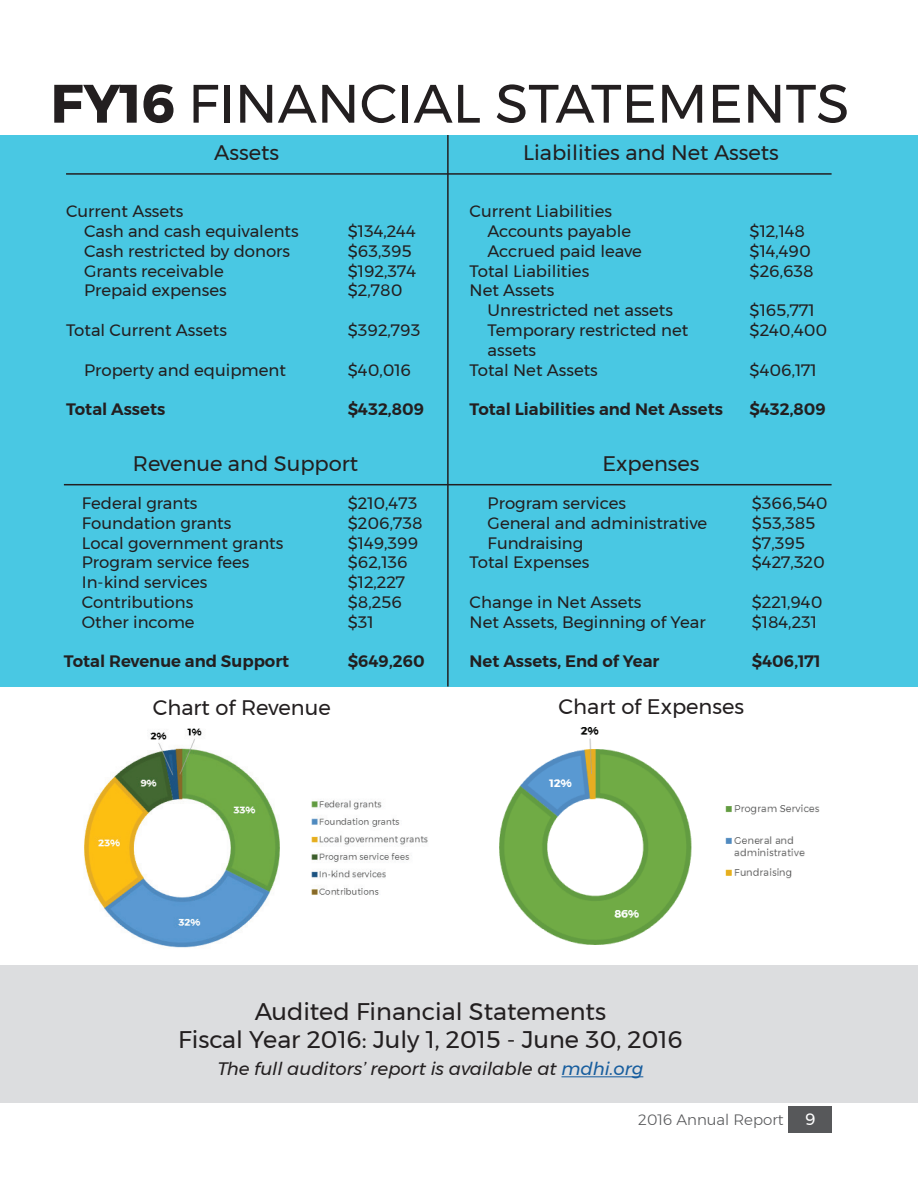
<style>
.page{position:relative;width:918px;height:1188px;background:#fff}
.page>*{position:absolute;margin:0;border:0;box-sizing:border-box;transform-origin:0 0}
.t1{font:54px "Montserrat";color:#231f20}
.t2{font:24px/28.8px "Montserrat";color:#231f20;text-align:center}
.t3{font:21px "Montserrat";color:#231f20}
.t4{font:italic 18px "Montserrat";color:#231f20}
.t5{font:16.5px/19.8px "Montserrat";color:#231f20}
.t6{font:600 16.5px "Montserrat";color:#231f20}
.t7{font:16.5px "Montserrat";color:#fff}
.t8{font:300 15px "Montserrat";color:#57585a}
.s1{font-weight:700}
.s2{color:#175d9e}
</style>
<div class="page">
<div style="left:789px;top:1106px;width:43px;height:27px;background:#57585a"></div>
<div style="left:0;top:135px;width:918px;height:552px;background:#49c8e3"></div>
<hr style="left:66px;top:173px;width:766px;height:2px;background:#231f20">
<hr style="left:64px;top:484px;width:768px;height:1px;background:#231f20">
<img style="left:499px;top:727px;width:321px;height:218px">
<img style="left:84px;top:728px;width:344px;height:220px">
<div style="left:0;top:965px;width:918px;height:138px;background:#dcdddf"></div>
<hr style="left:562px;top:1076px;width:81px;height:1px;background:#175d9e">
<hr style="left:447px;top:135px;width:2px;height:552px;background:#231f20">
<h1 class="t1" style="left:51px;top:62px;width:800px"><span class="s1">FY16</span> FINANCIAL STATEMENTS</h1>
<p class="t3" style="left:214px;top:136px;width:66px">Assets</p>
<p class="t3" style="left:523px;top:136px;width:257px">Liabilities and Net Assets</p>
<p class="t5" style="left:84px;top:201px;width:216px;text-indent:-18px">Current Assets<br>Cash and cash equivalents<br>Cash restricted by donors<br>Grants receivable<br>Prepaid expenses</p>
<p class="t5" style="left:66px;top:320px;width:162px">Total Current Assets</p>
<p class="t5" style="left:84px;top:360px;width:203px">Property and equipment</p>
<p class="t6" style="left:66px;top:396px;width:101px">Total Assets</p>
<p class="t5" style="left:348px;top:221px;width:70px">$134,244 $63,395 $192,374 $2,780</p>
<p class="t5" style="left:348px;top:320px;width:74px">$392,793</p>
<p class="t5" style="left:348px;top:360px;width:65px">$40,016</p>
<p class="t6" style="left:348px;top:396px;width:78px">$432,809</p>
<p class="t5" style="left:470px;top:201px;width:144px">Current Liabilities</p>
<p class="t5" style="left:488px;top:221px;width:145px">Accounts payable</p>
<p class="t5" style="left:488px;top:241px;width:156px">Accrued paid leave</p>
<p class="t5" style="left:470px;top:261px;width:121px">Total Liabilities</p>
<p class="t5" style="left:470px;top:281px;width:86px">Net Assets</p>
<p class="t5" style="left:488px;top:300px;width:187px">Unrestricted net assets</p>
<p class="t5" style="left:488px;top:320px;width:202px">Temporary restricted net</p>
<p class="t5" style="left:488px;top:340px;width:50px">assets</p>
<p class="t5" style="left:470px;top:360px;width:130px">Total Net Assets</p>
<p class="t6" style="left:470px;top:396px;width:255px">Total Liabilities and Net Assets</p>
<p class="t3" style="left:133px;top:447px;width:227px">Revenue and Support</p>
<p class="t3" style="left:602px;top:447px;width:99px">Expenses</p>
<p class="t5" style="left:82px;top:493px;width:203px">Federal grants<br>Foundation grants<br>Local government grants<br>Program service fees<br>In-kind services<br>Contributions<br>Other income</p>
<p class="t6" style="left:64px;top:648px;width:227px">Total Revenue and Support</p>
<p class="t5" style="left:348px;top:493px;width:76px">$210,473 $206,738 $149,399 $62,136 $12,227 $8,256 $31</p>
<p class="t6" style="left:348px;top:648px;width:79px">$649,260</p>
<p class="t5" style="left:488px;top:493px;width:140px">Program services</p>
<p class="t5" style="left:488px;top:513px;width:221px">General and administrative</p>
<p class="t5" style="left:488px;top:533px;width:97px">Fundraising</p>
<p class="t5" style="left:470px;top:552px;width:121px">Total Expenses</p>
<p class="t5" style="left:470px;top:592px;width:238px">Change in Net Assets<br>Net Assets, Beginning of Year</p>
<p class="t6" style="left:470px;top:648px;width:191px">Net Assets, End of Year</p>
<p class="t5" style="left:750px;top:221px;width:66px">$12,148 $14,490 $26,638</p>
<p class="t5" style="left:750px;top:300px;width:79px">$165,771 $240,400</p>
<p class="t5" style="left:750px;top:360px;width:69px">$406,171</p>
<p class="t6" style="left:750px;top:396px;width:78px">$432,809</p>
<p class="t5" style="left:752px;top:493px;width:77px">$366,540 $53,385 $7,395 $427,320</p>
<p class="t5" style="left:752px;top:592px;width:72px">$221,940 $184,231</p>
<p class="t6" style="left:752px;top:648px;width:70px">$406,171</p>
<p class="t3" style="left:153px;top:691px;width:179px">Chart of Revenue</p>
<p class="t3" style="left:559px;top:691px;width:187px">Chart of Expenses</p>
<h2 class="t2" style="left:178px;top:997px;width:506px">Audited Financial Statements<br>Fiscal Year 2016: July 1, 2015 - June 30, 2016</h2>
<p class="t4" style="left:218px;top:1055px;width:427px">The full auditors’ report is available at <span class="s2">mdhi.org</span></p>
<p class="t8" style="left:638px;top:1108px;width:147px">2016 Annual Report</p>
<p class="t7" style="left:805px;top:1106px;width:12px">9</p>
</div>
